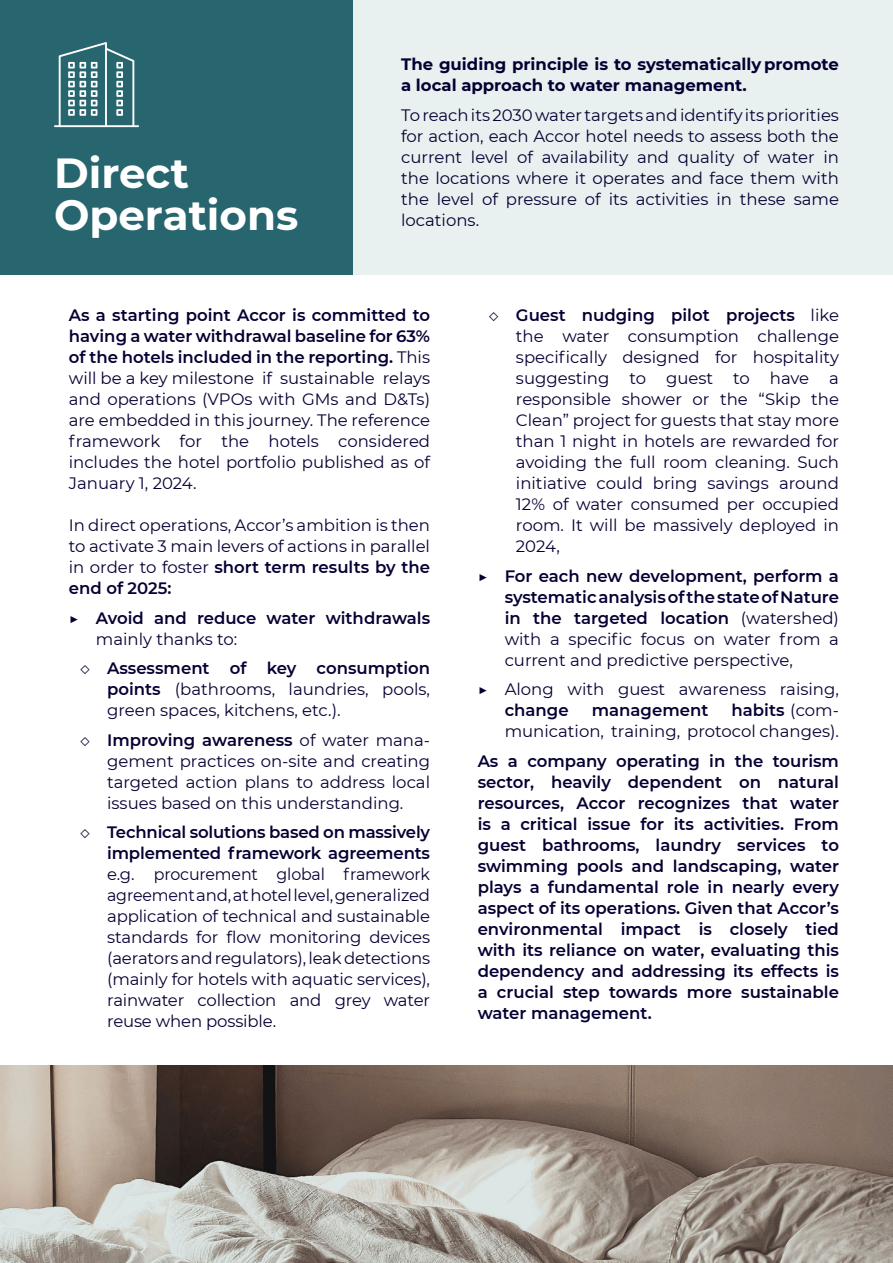
<style>
.page{position:relative;width:893px;height:1263px;background:#fff}
.page>*{position:absolute;margin:0;border:0;box-sizing:border-box;transform-origin:0 0}
.t1{font:700 42px/42px "Montserrat";color:#fff}
.t2{font:16.5px/21px "Montserrat";color:#050033;text-align:justify}
.t3{font:600 16.5px/21px "Montserrat";color:#050033;text-align:justify}
.t4{font:700 16.5px/21px "Montserrat";color:#050033}
.s1{font-weight:600}
.s2{font-weight:400}
</style>
<div class="page">
<div style="left:333px;top:0;width:560px;height:274px;background:#e9f0f0"></div>
<div style="left:0;top:0;width:353px;height:274px;background:#27666e"></div>
<svg style="left:54px;top:42px;width:85px;height:85px"></svg>
<img style="left:0;top:1065px;width:893px;height:198px">
<h1 class="t1" style="left:54px;top:150px;width:246px">Direct<br>Operations</h1>
<p class="t4" style="left:401px;top:53px;width:439px">The guiding principle is to systematically promote a local approach to water management.</p>
<p class="t2" style="left:401px;top:104px;width:439px">To reach its 2030 water targets and identify its priorities for action, each Accor hotel needs to assess both the current level of availability and quality of water in the locations where it operates and face them with the level of pressure of its activities in these same locations.</p>
<p class="t2" style="left:69px;top:304px;width:363px"><span class="s1">As a starting point Accor is committed to having a water withdrawal baseline for 63% of the hotels included in the reporting.</span> This will be a key milestone if sustainable relays and operations (VPOs with GMs and D&amp;Ts) are embedded in this journey. The reference framework for the hotels considered includes the hotel portfolio published as of January 1, 2024.</p>
<p class="t2" style="left:69px;top:514px;width:363px">In direct operations, Accor’s ambition is then to activate 3 main levers of actions in parallel in order to foster <span class="s1">short term results by the end of 2025:</span></p>
<p class="t3" style="left:96px;top:607px;width:336px;text-indent:-27px"><span class="s2">▶</span> Avoid and reduce water withdrawals <span class="s2">mainly thanks to:</span></p>
<p class="t2" style="left:107px;top:657px;width:325px;text-indent:-27px">◇ <span class="s1">Assessment of key consumption points</span> (bathrooms, laundries, pools, green spaces, kitchens, etc.).</p>
<p class="t2" style="left:107px;top:729px;width:325px;text-indent:-27px">◇ <span class="s1">Improving awareness</span> of water mana&shy;gement practices on-site and creating targeted action plans to address local issues based on this understanding.</p>
<p class="t3" style="left:80px;top:821px;width:352px;text-align:right"><span class="s2">◇</span> Technical solutions based on massively implemented framework agreements</p>
<p class="t2" style="left:107px;top:863px;width:325px">e.g. procurement global framework agreement and, at hotel level, generalized application of technical and sustainable standards for flow monitoring devices (aerators and regulators), leak detections (mainly for hotels with aquatic services), rainwater collection and grey water reuse when possible.</p>
<p class="t2" style="left:516px;top:304px;width:325px;text-indent:-27px">◇ <span class="s1">Guest nudging pilot projects</span> like the water consumption challenge specifically designed for hospitality suggesting to guest to have a responsible shower or the “Skip the Clean” project for guests that stay more than 1 night in hotels are rewarded for avoiding the full room cleaning. Such initiative could bring savings around 12% of water consumed per occupied room. It will be massively deployed in 2024,</p>
<p class="t3" style="left:505px;top:565px;width:336px;text-indent:-27px"><span class="s2">▶</span> For each new development, perform a systematic analysis of the state of Nature in the targeted location <span class="s2">(watershed) with a specific focus on water from a current and predictive perspective,</span></p>
<p class="t2" style="left:478px;top:678px;width:363px">▶ Along with guest awareness raising,</p>
<p class="t3" style="left:505px;top:699px;width:65px">change</p>
<p class="t3" style="left:592px;top:699px;width:118px">management</p>
<p class="t2" style="left:505px;top:699px;width:336px;text-align:right"><span class="s1">habits</span> (com-<br>munication, training, protocol changes).</p>
<p class="t3" style="left:478px;top:750px;width:363px">As a company operating in the tourism sector, heavily dependent on natural resources, Accor recognizes that water is a critical issue for its activities. From guest bathrooms, laundry services to swimming pools and landscaping, water plays a fundamental role in nearly every aspect of its operations. Given that Accor’s environmental impact is closely tied with its reliance on water, evaluating this dependency and addressing its effects is a crucial step towards more sustainable water management.</p>
</div>
